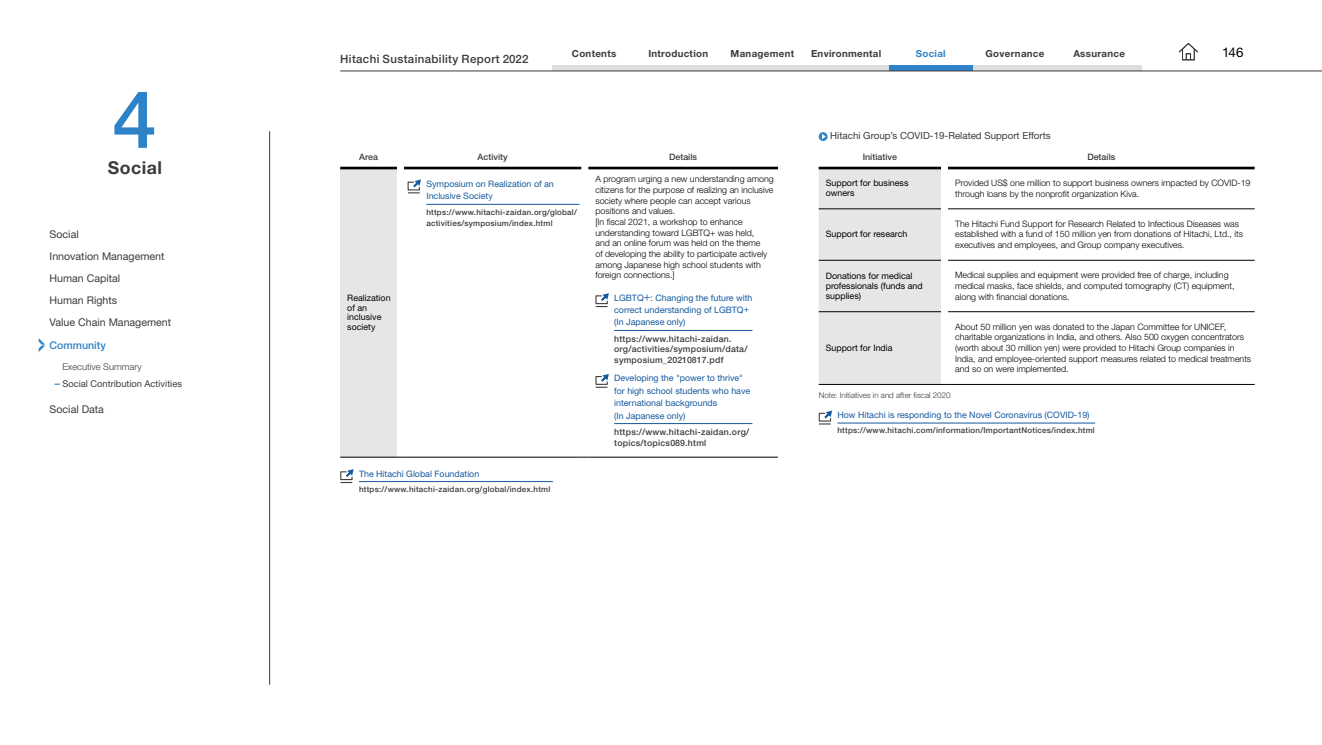
<style>
.page{position:relative;width:1322px;height:745px;background:#fff}
.page>*{position:absolute;margin:0;border:0;box-sizing:border-box;transform-origin:0 0}
.t1{font:500 79.75px "Helvetica Neue LT Std";color:#2d82c8}
.t2{font:700 17.75px "Helvetica Neue LT Std";letter-spacing:.025em;color:#3e3a39}
.t3{font:13.25px "Helvetica Neue LT Std";color:#000}
.t4{font:500 11.5px "Helvetica Neue LT Std";letter-spacing:.03em;color:#3e3a39}
.t5{font:10.62px/22.1px "Helvetica Neue LT Std";color:#3e3a39}
.t6{font:500 10.62px "Helvetica Neue LT Std";color:#2d82c8}
.t7{font:700 9.75px "Helvetica Neue LT Std";letter-spacing:.03em;color:#3e3a39}
.t8{font:9.75px "Helvetica Neue LT Std";color:#3e3a39}
.t9{font:700 9.75px "Helvetica Neue LT Std";letter-spacing:.03em;color:#2d82c8}
.t10{font:9.25px "Helvetica Neue LT Std";color:#3e3a39}
.t11{font:300 9.25px "Helvetica Neue LT Std";color:#3e3a39}
.t12{font:300 8.88px/10.6px "Helvetica Neue LT Std";color:#000}
.t13{font:8.88px/12.4px "Helvetica Neue LT Std";color:#15599f}
.t14{font:8.88px/9.8px "Helvetica Neue LT Std";color:#000}
.t15{font:500 8.88px "Helvetica Neue LT Std";color:#3e3a39}
.t16{font:500 8.75px/10.6px "Helvetica Neue LT Std";letter-spacing:.025em;color:#3e3a39}
.t17{font:500 8px/10.6px "Helvetica Neue LT Std";letter-spacing:.03em;color:#3e3a39}
.t18{font:300 8px "Helvetica Neue LT Std";color:#3e3a39}
.s1{font-weight:500;font-size:10.25px;color:#2d82c8}
.s2{font-family:"UD Shin Go Pro"}
</style>
<div class="page">
<div style="left:973px;top:65px;width:84px;height:5px;background:#dcdddd"></div>
<div style="left:1057px;top:65px;width:84px;height:5px;background:#dcdddd"></div>
<div style="left:636px;top:65px;width:84px;height:5px;background:#dcdddd"></div>
<div style="left:720px;top:65px;width:84px;height:5px;background:#dcdddd"></div>
<div style="left:888px;top:65px;width:85px;height:5px;background:#2d82c8"></div>
<div style="left:804px;top:65px;width:84px;height:5px;background:#dcdddd"></div>
<div style="left:552px;top:65px;width:84px;height:5px;background:#dcdddd"></div>
<svg style="left:1179px;top:43px;width:19px;height:17px"></svg>
<hr style="left:269px;top:131px;width:1px;height:553px;background:#3e3a39">
<svg style="left:39px;top:338px;width:6px;height:14px"></svg>
<hr style="left:340px;top:70px;width:982px;height:1px;background:#3e3a39">
<svg style="left:340px;top:166px;width:438px;height:2px"></svg>
<div style="left:340px;top:168px;width:57px;height:289px;background:#e6e6e6"></div>
<svg style="left:404px;top:168px;width:178px;height:37px"></svg>
<hr style="left:340px;top:167px;width:57px;height:2px;background:#000">
<hr style="left:404px;top:167px;width:177px;height:2px;background:#000">
<hr style="left:588px;top:167px;width:190px;height:2px;background:#000">
<hr style="left:404px;top:456px;width:177px;height:1px;background:#000">
<hr style="left:588px;top:456px;width:190px;height:1px;background:#000">
<hr style="left:340px;top:456px;width:57px;height:1px;background:#000">
<svg style="left:819px;top:166px;width:435px;height:219px"></svg>
<div style="left:819px;top:132px;width:8px;height:9px;background:#2d82c8;border-radius:50%"></div>
<svg style="left:822px;top:134px;width:3px;height:5px"></svg>
<hr style="left:614px;top:330px;width:138px;height:1px;background:#15599f">
<svg style="left:595px;top:293px;width:14px;height:14px"></svg>
<hr style="left:614px;top:423px;width:138px;height:1px;background:#15599f">
<svg style="left:595px;top:374px;width:14px;height:13px"></svg>
<hr style="left:426px;top:204px;width:153px;height:1px;background:#15599f">
<svg style="left:407px;top:179px;width:14px;height:14px"></svg>
<hr style="left:359px;top:481px;width:194px;height:1px;background:#15599f">
<svg style="left:340px;top:469px;width:14px;height:12px"></svg>
<hr style="left:837px;top:422px;width:258px;height:1px;background:#15599f">
<svg style="left:818px;top:410px;width:14px;height:14px"></svg>
<h1 class="t1" style="left:112px;top:72px;width:46px">4</h1>
<h2 class="t2" style="left:108px;top:156px;width:56px">Social</h2>
<p class="t5" style="left:50px;top:222px;width:123px">Social<br>Innovation Management<br>Human Capital<br>Human Rights<br>Value Chain Management</p>
<p class="t6" style="left:50px;top:338px;width:58px">Community</p>
<p class="t11" style="left:62px;top:361px;width:81px">Executive Summary</p>
<p class="t10" style="left:55px;top:378px;width:129px"><span class="s1">–</span> Social Contribution Activities</p>
<p class="t5" style="left:50px;top:398px;width:56px">Social Data</p>
<p class="t4" style="left:340px;top:52px;width:190px">Hitachi Sustainability Report 2022</p>
<p class="t7" style="left:572px;top:48px;width:46px">Contents</p>
<p class="t7" style="left:648px;top:48px;width:61px">Introduction</p>
<p class="t7" style="left:730px;top:48px;width:65px">Management</p>
<p class="t7" style="left:811px;top:48px;width:72px">Environmental</p>
<p class="t9" style="left:916px;top:48px;width:31px">Social</p>
<p class="t7" style="left:985px;top:48px;width:60px">Governance</p>
<p class="t7" style="left:1073px;top:48px;width:53px">Assurance</p>
<h3 class="t3" style="left:1222px;top:44px;width:23px">146</h3>
<p class="t8" style="left:830px;top:130px;width:222px">Hitachi Group’s COVID-19-Related Support Efforts</p>
<p class="t15" style="left:359px;top:152px;width:20px">Area</p>
<p class="t15" style="left:477px;top:152px;width:32px">Activity</p>
<p class="t15" style="left:669px;top:152px;width:30px">Details</p>
<p class="t14" style="left:347px;top:292px;width:45px">Realization of an inclusive society</p>
<p class="t13" style="left:426px;top:177px;width:129px">Symposium on Realization of an<br>Inclusive Society</p>
<p class="t17" style="left:426px;top:206px;width:152px">https://www.hitachi-zaidan.org/global/ activities/symposium/index.html</p>
<p class="t13" style="left:359px;top:466px;width:122px">The Hitachi Global Foundation</p>
<p class="t17" style="left:359px;top:483px;width:193px">https://www.hitachi-zaidan.org/global/index.html</p>
<p class="t12" style="left:595px;top:174px;width:180px">A program urging a new understanding among citizens for the purpose of realizing an inclusive society where people can accept various positions and values.<br>[In fiscal 2021, a workshop to enhance understanding toward LGBTQ+ was held,<br>and an online forum was held on the theme<br>of developing the ability to participate actively among Japanese high school students with foreign connections.]</p>
<p class="t13" style="left:614px;top:291px;width:140px">LGBTQ<span class="s2">＋</span>: Changing the future with correct understanding of LGBTQ+ (In Japanese only)</p>
<p class="t16" style="left:614px;top:333px;width:135px">https://www.hitachi-zaidan. org/activities/symposium/data/ symposium_20210817.pdf</p>
<p class="t13" style="left:614px;top:371px;width:138px">Developing the "power to thrive" for high school students who have international backgrounds<br>(In Japanese only)</p>
<p class="t16" style="left:614px;top:426px;width:136px">https://www.hitachi-zaidan.org/ topics/topics089.html</p>
<p class="t15" style="left:862px;top:152px;width:36px">Initiative</p>
<p class="t15" style="left:1087px;top:152px;width:30px">Details</p>
<p class="t14" style="left:826px;top:178px;width:84px">Support for business owners</p>
<p class="t12" style="left:955px;top:177px;width:297px">Provided US$ one million to support business owners impacted by COVID-19 through loans by the nonprofit organization Kiva.</p>
<p class="t14" style="left:826px;top:229px;width:83px">Support for research</p>
<p class="t12" style="left:955px;top:218px;width:289px">The Hitachi Fund Support for Research Related to Infectious Diseases was established with a fund of 150 million yen from donations of Hitachi, Ltd., its executives and employees, and Group company executives.</p>
<p class="t14" style="left:826px;top:271px;width:98px">Donations for medical professionals (funds and supplies)</p>
<p class="t12" style="left:955px;top:269px;width:281px">Medical supplies and equipment were provided free of charge, including medical masks, face shields, and computed tomography (CT) equipment, along with financial donations.</p>
<p class="t14" style="left:826px;top:342px;width:68px">Support for India</p>
<p class="t12" style="left:955px;top:321px;width:297px">About 50 million yen was donated to the Japan Committee for UNICEF, charitable organizations in India, and others. Also 500 oxygen concentrators (worth about 30 million yen) were provided to Hitachi Group companies in India, and employee-oriented support measures related to medical treatments and so on were implemented.</p>
<p class="t18" style="left:819px;top:390px;width:133px">Note: Initiatives in and after fiscal 2020</p>
<p class="t13" style="left:837px;top:408px;width:253px">How Hitachi is responding to the Novel Coronavirus (COVID-19)</p>
<p class="t17" style="left:837px;top:424px;width:259px">https://www.hitachi.com/information/ImportantNotices/index.html</p>
</div>
